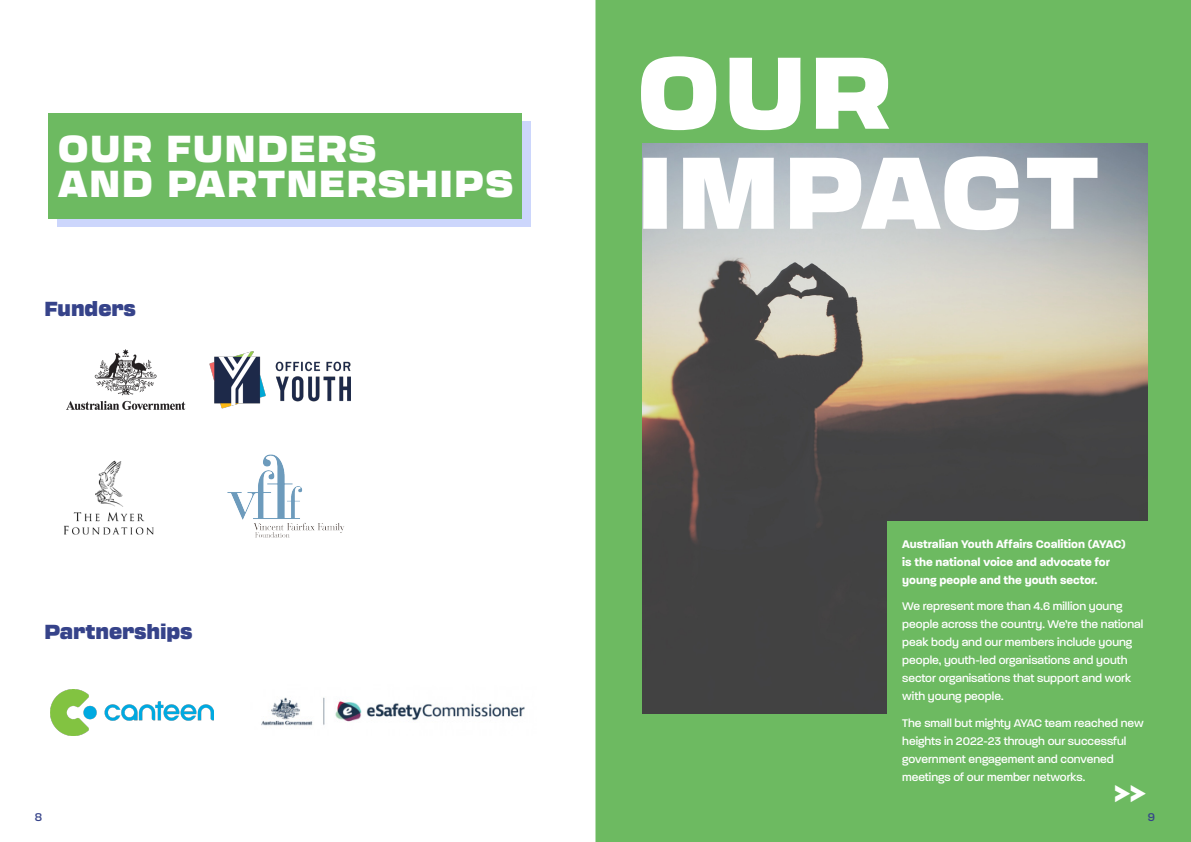
<style>
.page{position:relative;width:1191px;height:842px;background:#fff}
.page>*{position:absolute;margin:0;border:0;box-sizing:border-box;transform-origin:0 0}
.H1A{font:900 100px/100px "Transducer";letter-spacing:.05em;color:#fff}
.t1{font:900 37px "Transducer";letter-spacing:.05em;color:#fff}
.t2{font:900 26px "Transducer";color:#fff}
.t3{font:900 20px "Transducer";color:#36438a}
.t4{font:500 12.2px "Paralucent";color:#36438a}
.P_large{font:500 12px/18px "Paralucent";color:#fff}
.P_large-2{font:700 12px/18px "Paralucent";color:#fff}
</style>
<div class="page">
<div style="left:595px;top:0;width:596px;height:842px;background:#6dba61"></div>
<div style="left:57px;top:121px;width:473px;height:106px;background:#ccd6fc"></div>
<div style="left:48px;top:113px;width:474px;height:106px;background:#6dba61"></div>
<img style="left:66px;top:349px;width:285px;height:61px">
<img style="left:227px;top:454px;width:117px;height:84px">
<img style="left:64px;top:461px;width:90px;height:74px">
<img style="left:51px;top:689px;width:162px;height:46px">
<img style="left:261px;top:697px;width:264px;height:29px">
<img style="left:643px;top:143px;width:504px;height:571px">
<div style="left:887px;top:522px;width:278px;height:300px;background:#6dba61"></div>
<h2 class="t1" style="left:58px;top:120px;width:319px">OUR FUNDERS</h2>
<h2 class="t1" style="left:58px;top:155px;width:456px">AND PARTNERSHIPS</h2>
<h3 class="t3" style="left:44px;top:293px;width:93px">Funders</h3>
<h3 class="t3" style="left:44px;top:617px;width:149px">Partnerships</h3>
<p class="H1A" style="left:637px;top:35px;width:462px">OUR<br>IMPACT</p>
<p class="P_large-2" style="left:902px;top:535px;width:225px">Australian Youth Affairs Coalition (AYAC) is the national voice and advocate for young people and the youth sector.</p>
<p class="P_large" style="left:902px;top:597px;width:243px">We represent more than 4.6 million young people across the country. We’re the national peak body and our members include young people, youth-led organisations and youth sector organisations that support and work with young people.</p>
<p class="P_large" style="left:902px;top:714px;width:243px">The small but mighty AYAC team reached new heights in 2022-23 through our successful government engagement and convened meetings of our member networks.</p>
<p class="t2" style="left:1114px;top:772px;width:33px">&gt;&gt;</p>
<p class="t4" style="left:35px;top:810px;width:9px">8</p>
<p class="t4" style="left:1147px;top:810px;width:9px">9</p>
</div>
